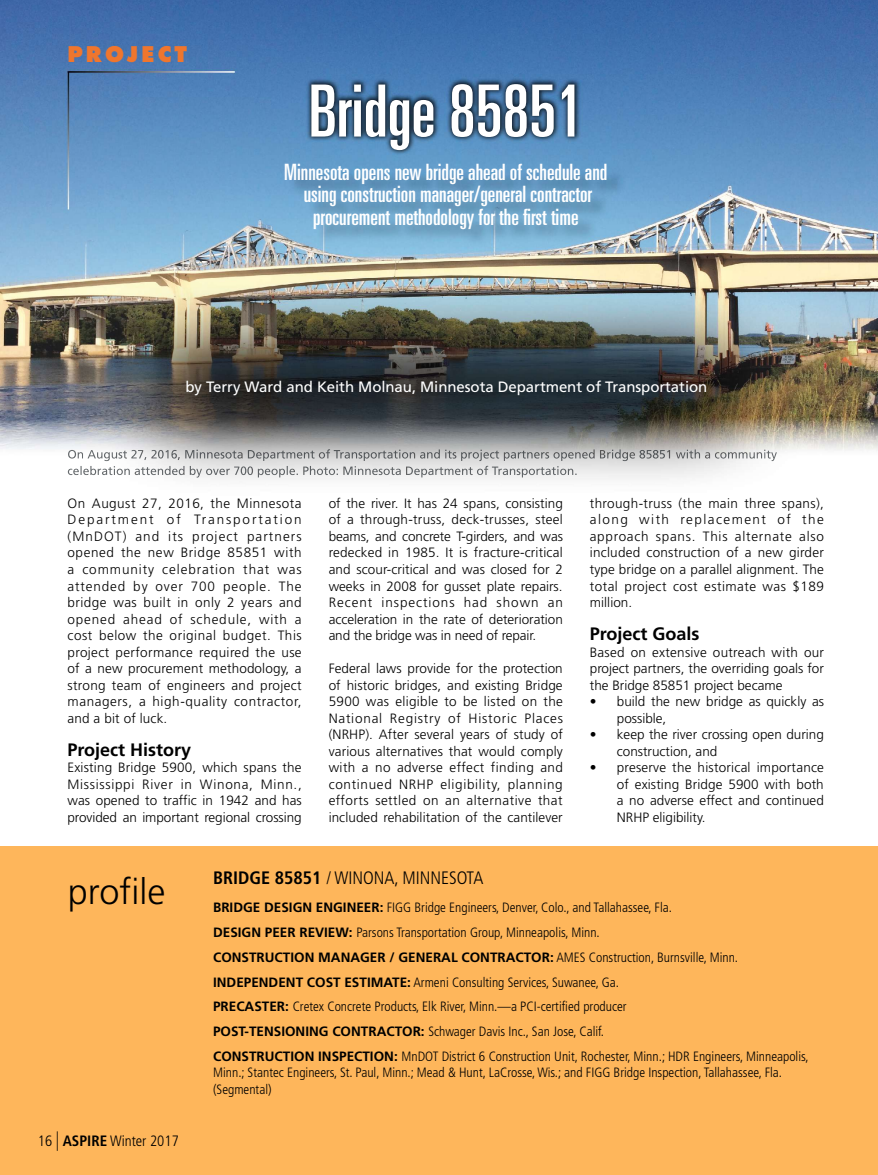
<style>
.page{position:relative;width:878px;height:1175px;background:#fff}
.page>*{position:absolute;margin:0;border:0;box-sizing:border-box;transform-origin:0 0}
.t1{font:ultra-condensed 72px "Univers LT Std";color:#fff}
.t2{font:300 36px "Frutiger LT Std";color:#000}
.t3{font:ultra-condensed 22.5px/22.5px "Univers LT Std";color:#fff;text-align:center}
.t4{font:800 21px "Futura Std";letter-spacing:.15em;color:#ef762e}
.t5{font:300 condensed 18px "Frutiger LT Std";color:#000}
.t6{font:700 18px "Frutiger LT Std";color:#000}
.t7{font:15px "Frutiger LT Std";letter-spacing:-.005em;color:#fff}
.t8{font:300 condensed 15px "Frutiger LT Std";color:#000}
.t9{font:300 13.5px/16.5px "Frutiger LT Std";color:#000;text-align:justify}
.t10{font:300 condensed 13.5px/24.8px "Frutiger LT Std";color:#000}
.s1{font-weight:700}
.s2{font-weight:700;font-stretch:normal}
.s3{font-size:19.5px}
</style>
<div class="page">
<img style="left:0;top:0;width:878px;height:480px">
<div style="left:0;top:846px;width:878px;height:328px;background:#feb65b"></div>
<img style="left:68px;top:449px;width:709px;height:12px">
<img style="left:68px;top:466px;width:508px;height:11px">
<p class="t4" style="left:68px;top:45px;width:121px">PROJECT</p>
<p class="t1" style="left:309px;top:85px;width:276px">Bridge 85851</p>
<p class="t3" style="left:284px;top:162px;width:325px">Minnesota opens new bridge ahead of schedule and using construction manager/general contractor procurement methodology for the first time</p>
<p class="t7" style="left:185px;top:381px;width:523px">by Terry Ward and Keith Molnau, Minnesota Department of Transportation</p>
<p class="t9" style="left:68px;top:496px;width:236px">On August 27, 2016, the Minnesota Department of Transportation (MnDOT) and its project partners opened the new Bridge 85851 with a community celebration that was attended by over 700 people. The bridge was built in only 2 years and opened ahead of schedule, with a cost below the original budget. This project performance required the use of a new procurement methodology, a strong team of engineers and project managers, a high-quality contractor, and a bit of luck.</p>
<p class="t6" style="left:68px;top:742px;width:125px">Project History</p>
<p class="t9" style="left:68px;top:760px;width:236px">Existing Bridge 5900, which spans the Mississippi River in Winona, Minn., was opened to traffic in 1942 and has provided an important regional crossing</p>
<p class="t9" style="left:328px;top:496px;width:236px">of the river. It has 24 spans, consisting of a through-truss, deck-trusses, steel beams, and concrete T-girders, and was redecked in 1985. It is fracture-critical and scour-critical and was closed for 2 weeks in 2008 for gusset plate repairs.<br>Recent inspections had shown an acceleration in the rate of deterioration and the bridge was in need of repair.</p>
<p class="t9" style="left:328px;top:661px;width:236px">Federal laws provide for the protection of historic bridges, and existing Bridge 5900 was eligible to be listed on the National Registry of Historic Places (NRHP). After several years of study of various alternatives that would comply with a no adverse effect finding and continued NRHP eligibility, planning efforts settled on an alternative that included rehabilitation of the cantilever</p>
<p class="t9" style="left:590px;top:496px;width:236px">through-truss (the main three spans), along with replacement of the approach spans. This alternate also included construction of a new girder type bridge on a parallel alignment. The total project cost estimate was $189 million.</p>
<p class="t6" style="left:590px;top:626px;width:111px">Project Goals</p>
<p class="t9" style="left:590px;top:644px;width:236px">Based on extensive outreach with our project partners, the overriding goals for the Bridge 85851 project became</p>
<p class="t9" style="left:616px;top:694px;width:209px;text-indent:-27px">• build the new bridge as quickly as possible,</p>
<p class="t9" style="left:616px;top:727px;width:208px;text-indent:-27px">• keep the river crossing open during construction, and</p>
<p class="t9" style="left:616px;top:760px;width:209px;text-indent:-27px">• preserve the historical importance of existing Bridge 5900 with both a no adverse effect and continued NRHP eligibility.</p>
<p class="t2" style="left:68px;top:877px;width:99px">profile</p>
<p class="t5" style="left:213px;top:870px;width:272px"><span class="s1">BRIDGE 85851</span> / WINONA, MINNESOTA</p>
<p class="t10" style="left:213px;top:896px;width:597px"><span class="s2">BRIDGE DESIGN ENGINEER:</span> FIGG Bridge Engineers, Denver, Colo., and Tallahassee, Fla.<br><span class="s2">DESIGN PEER REVIEW:</span> Parsons Transportation Group, Minneapolis, Minn.<br><span class="s2">CONSTRUCTION MANAGER / GENERAL CONTRACTOR:</span> AMES Construction, Burnsville, Minn.<br><span class="s2">INDEPENDENT COST ESTIMATE:</span> Armeni Consulting Services, Suwanee, Ga.<br><span class="s2">PRECASTER:</span> Cretex Concrete Products, Elk River, Minn.—a PCI-certified producer<br><span class="s2">POST-TENSIONING CONTRACTOR:</span> Schwager Davis Inc., San Jose, Calif.<br><span class="s2">CONSTRUCTION INSPECTION:</span> MnDOT District 6 Construction Unit, Rochester, Minn.; HDR Engineers, Minneapolis,</p>
<p class="t10" style="left:213px;top:1065px;width:570px;line-height:16.5px">Minn.; Stantec Engineers, St. Paul, Minn.; Mead &amp; Hunt, LaCrosse, Wis.; and FIGG Bridge Inspection, Tallahassee, Fla. (Segmental)</p>
<p class="t8" style="left:38px;top:1134px;width:142px">16 <span class="s3">|</span> <span class="s1">ASPIRE</span> Winter 2017</p>
</div>
